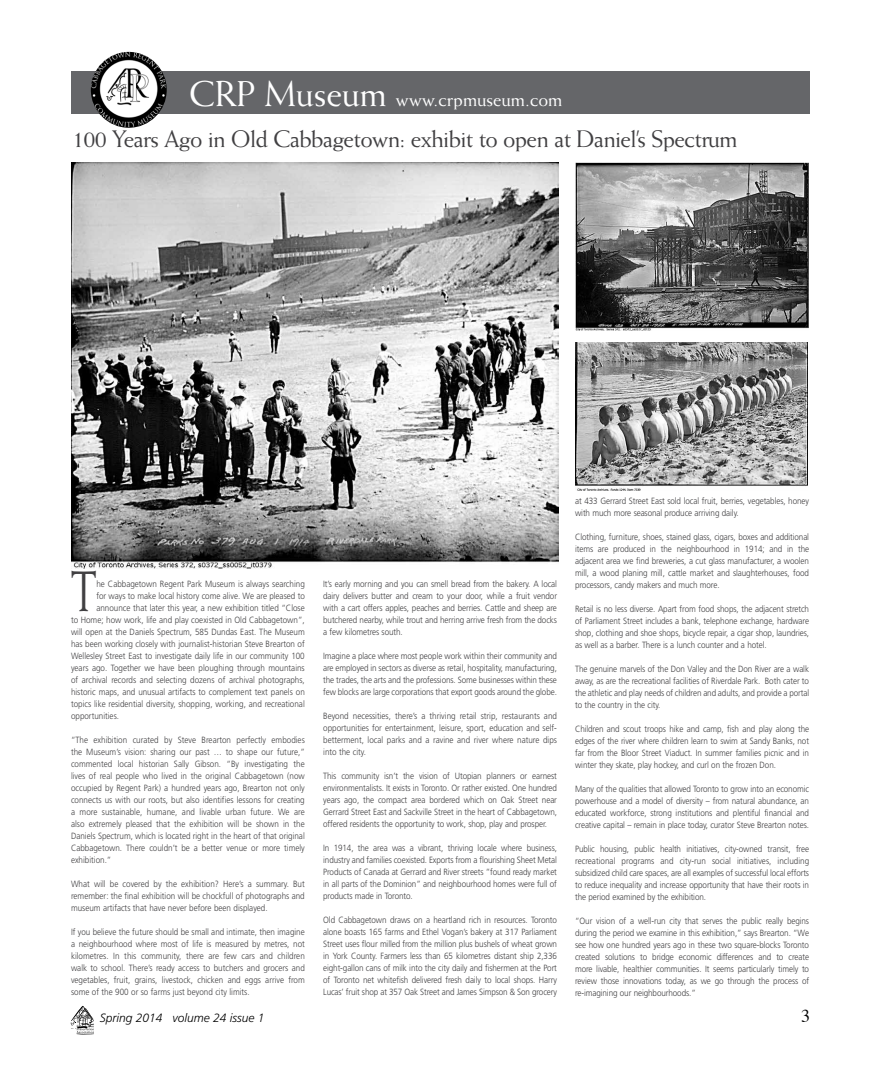
<style>
.page{position:relative;width:882px;height:1080px;background:#fff}
.page>*{position:absolute;margin:0;border:0;box-sizing:border-box;transform-origin:0 0}
.t1{font:57.1px "Weiss";color:#414042;scale:.69 1}
.t2{font:24px "Weiss";letter-spacing:-.03em;color:#414042}
.t3{font:19px "Weiss";color:#fff}
.t4{font:18px "Times";color:#000}
.t5{font:italic 300 12px "Frutiger";color:#000}
.t6{font:300 9px/12px "Frutiger";color:#414042;text-align:justify;scale:.9 1}
.s1{font-size:36px}
</style>
<div class="page">
<img style="left:575px;top:162px;width:233px;height:168px">
<img style="left:575px;top:342px;width:232px;height:149px">
<img style="left:71px;top:162px;width:487px;height:407px">
<svg style="left:70px;top:1006px;width:24px;height:29px"></svg>
<div style="left:72px;top:71px;width:738px;height:43px;background:#656669"></div>
<img style="left:91px;top:52px;width:76px;height:76px;border-radius:38px">
<h3 class="t3" style="left:189px;top:89px;width:376px"><span class="s1">CRP Museum</span> www.crpmuseum.com</h3>
<h2 class="t2" style="left:72px;top:124px;width:667px">100 Years Ago in Old Cabbagetown: exhibit to open at Daniel’s Spectrum</h2>
<h1 class="t1" style="left:71px;top:558px;width:38px">T</h1>
<p class="t6" style="left:96px;top:578px;width:233px">he Cabbagetown Regent Park Museum is always searching</p>
<p class="t6" style="left:96px;top:590px;width:233px">for ways to make local history come alive. We are pleased to</p>
<p class="t6" style="left:96px;top:602px;width:233px">announce that later this year, a new exhibition titled “Close</p>
<p class="t6" style="left:71px;top:614px;width:261px">to Home; how work, life and play coexisted in Old Cabbagetown”,</p>
<p class="t6" style="left:71px;top:626px;width:261px">will open at the Daniels Spectrum, 585 Dundas East. The Museum</p>
<p class="t6" style="left:71px;top:638px;width:261px">has been working closely with journalist-historian Steve Brearton of</p>
<p class="t6" style="left:71px;top:650px;width:261px">Wellesley Street East to investigate daily life in our community 100</p>
<p class="t6" style="left:71px;top:662px;width:261px">years ago. Together we have been ploughing through mountains</p>
<p class="t6" style="left:71px;top:674px;width:261px">of archival records and selecting dozens of archival photographs,</p>
<p class="t6" style="left:71px;top:686px;width:261px">historic maps, and unusual artifacts to complement text panels on</p>
<p class="t6" style="left:71px;top:698px;width:261px">topics like residential diversity, shopping, working, and recreational</p>
<p class="t6" style="left:71px;top:710px;width:55px">opportunities.</p>
<p class="t6" style="left:71px;top:734px;width:261px">“The exhibition curated by Steve Brearton perfectly embodies the Museum’s vision: sharing our past … to shape our future,” commented local historian Sally Gibson. “By investigating the lives of real people who lived in the original Cabbagetown (now occupied by Regent Park) a hundred years ago, Brearton not only connects us with our roots, but also identifies lessons for creating a more sustainable, humane, and livable urban future. We are also extremely pleased that the exhibition will be shown in the Daniels Spectrum, which is located right in the heart of that original Cabbagetown. There couldn’t be a better venue or more timely exhibition.”</p>
<p class="t6" style="left:71px;top:878px;width:261px">What will be covered by the exhibition? Here’s a summary. But remember: the final exhibition will be chockfull of photographs and museum artifacts that have never before been displayed.</p>
<p class="t6" style="left:71px;top:926px;width:261px">If you believe the future should be small and intimate, then imagine a neighbourhood where most of life is measured by metres, not kilometres. In this community, there are few cars and children walk to school. There’s ready access to butchers and grocers and vegetables, fruit, grains, livestock, chicken and eggs arrive from some of the 900 or so farms just beyond city limits.</p>
<h3 class="t5" style="left:100px;top:1011px;width:166px">Spring 2014 volume 24 issue 1</h3>
<p class="t6" style="left:323px;top:579px;width:261px">It’s early morning and you can smell bread from the bakery. A local dairy delivers butter and cream to your door, while a fruit vendor with a cart offers apples, peaches and berries. Cattle and sheep are butchered nearby, while trout and herring arrive fresh from the docks a few kilometres south.</p>
<p class="t6" style="left:323px;top:651px;width:261px">Imagine a place where most people work within their community and are employed in sectors as diverse as retail, hospitality, manufacturing, the trades, the arts and the professions. Some businesses within these few blocks are large corporations that export goods around the globe.</p>
<p class="t6" style="left:323px;top:711px;width:261px">Beyond necessities, there’s a thriving retail strip, restaurants and opportunities for entertainment, leisure, sport, education and self&shy;betterment, local parks and a ravine and river where nature dips into the city.</p>
<p class="t6" style="left:323px;top:771px;width:261px">This community isn’t the vision of Utopian planners or earnest environmentalists. It exists in Toronto. Or rather existed. One hundred years ago, the compact area bordered which on Oak Street near Gerrard Street East and Sackville Street in the heart of Cabbagetown, offered residents the opportunity to work, shop, play and prosper.</p>
<p class="t6" style="left:323px;top:842px;width:261px">In 1914, the area was a vibrant, thriving locale where business, industry and families coexisted. Exports from a flourishing Sheet Metal Products of Canada at Gerrard and River streets ”found ready market in all parts of the Dominion” and neighbourhood homes were full of products made in Toronto.</p>
<p class="t6" style="left:323px;top:914px;width:261px">Old Cabbagetown draws on a heartland rich in resources. Toronto alone boasts 165 farms and Ethel Vogan’s bakery at 317 Parliament Street uses flour milled from the million plus bushels of wheat grown in York County. Farmers less than 65 kilometres distant ship 2,336 eight-gallon cans of milk into the city daily and fishermen at the Port of Toronto net whitefish delivered fresh daily to local shops. Harry Lucas’ fruit shop at 357 Oak Street and James Simpson &amp; Son grocery</p>
<p class="t6" style="left:575px;top:495px;width:261px">at 433 Gerrard Street East sold local fruit, berries, vegetables, honey with much more seasonal produce arriving daily.</p>
<p class="t6" style="left:575px;top:531px;width:262px">Clothing, furniture, shoes, stained glass, cigars, boxes and additional items are produced in the neighbourhood in 1914; and in the adjacent area we find breweries, a cut glass manufacturer, a woolen mill, a wood planing mill, cattle market and slaughterhouses, food processors, candy makers and much more.</p>
<p class="t6" style="left:575px;top:603px;width:262px">Retail is no less diverse. Apart from food shops, the adjacent stretch of Parliament Street includes a bank, telephone exchange, hardware shop, clothing and shoe shops, bicycle repair, a cigar shop, laundries, as well as a barber. There is a lunch counter and a hotel.</p>
<p class="t6" style="left:575px;top:663px;width:262px">The genuine marvels of the Don Valley and the Don River are a walk away, as are the recreational facilities of Riverdale Park. Both cater to the athletic and play needs of children and adults, and provide a portal to the country in the city.</p>
<p class="t6" style="left:575px;top:723px;width:262px">Children and scout troops hike and camp, fish and play along the edges of the river where children learn to swim at Sandy Banks, not far from the Bloor Street Viaduct. In summer families picnic and in winter they skate, play hockey, and curl on the frozen Don.</p>
<p class="t6" style="left:575px;top:783px;width:262px">Many of the qualities that allowed Toronto to grow into an economic powerhouse and a model of diversity – from natural abundance, an educated workforce, strong institutions and plentiful financial and creative capital – remain in place today, curator Steve Brearton notes.</p>
<p class="t6" style="left:575px;top:843px;width:262px">Public housing, public health initiatives, city-owned transit, free recreational programs and city-run social initiatives, including subsidized child care spaces, are all examples of successful local efforts to reduce inequality and increase opportunity that have their roots in the period examined by the exhibition.</p>
<p class="t6" style="left:575px;top:915px;width:262px">“Our vision of a well-run city that serves the public really begins during the period we examine in this exhibition,” says Brearton. “We see how one hundred years ago in these two square-blocks Toronto created solutions to bridge economic differences and to create more livable, healthier communities. It seems particularly timely to review those innovations today, as we go through the process of re-imagining our neighbourhoods.”</p>
<h3 class="t4" style="left:801px;top:999px;width:10px">3</h3>
</div>
